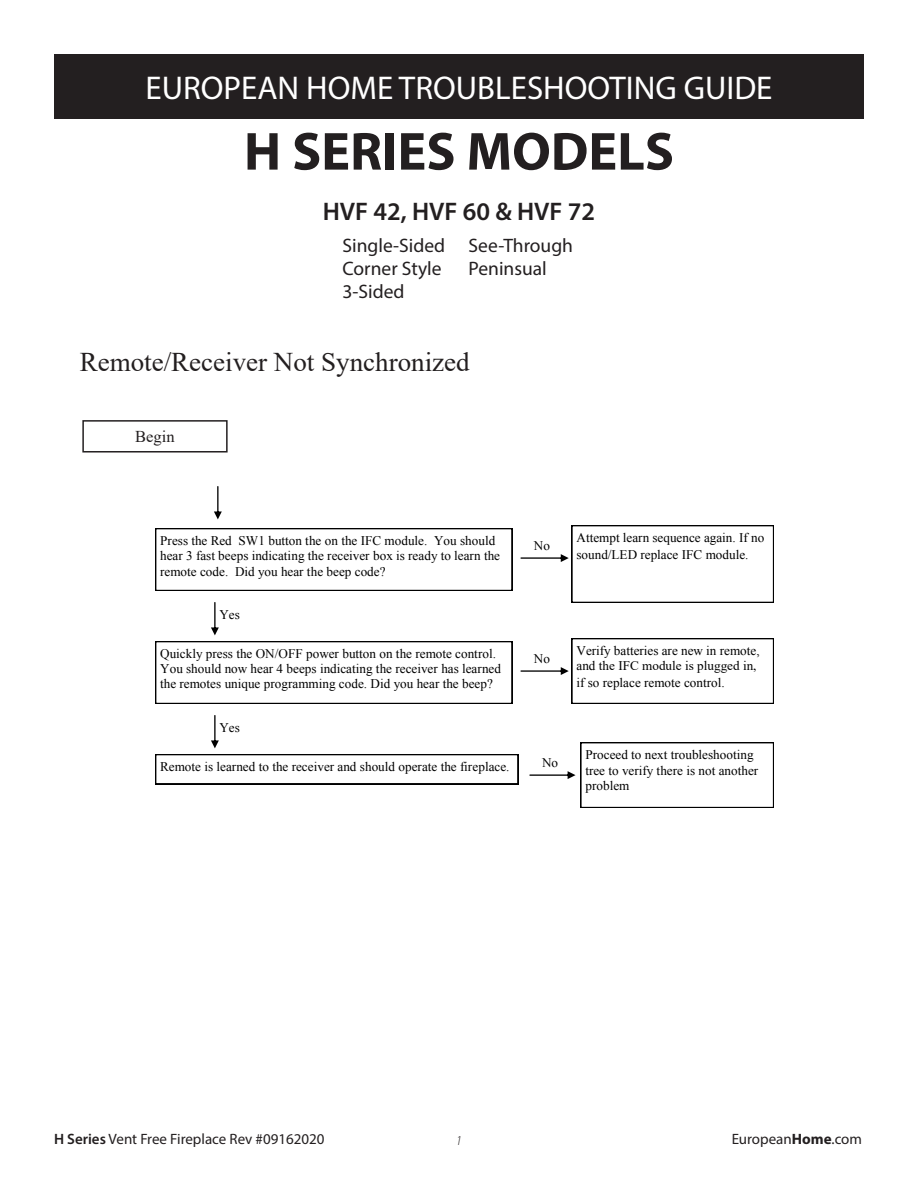
<style>
.page{position:relative;width:918px;height:1188px;background:#fff}
.page>*{position:absolute;margin:0;border:0;box-sizing:border-box;transform-origin:0 0}
.EH_Tables{font:700 54px "Myriad Pro";color:#231f20}
.t1{font:33px "Myriad Pro";color:#fff}
.t2{font:27px "Times New Roman";color:#231f20}
.EH_Tables-2{font:600 25.5px "Myriad Pro";color:#231f20}
.EH_Tables-3{font:19.5px "Myriad Pro";color:#231f20}
.t3{font:16.5px "Times New Roman";color:#231f20}
.t4{font:15px "Myriad Pro";color:#231f20}
.t5{font:italic 300 13.5px "Myriad Pro";color:#231f20}
.t6{font:13.2px/15.1px "Times New Roman";color:#000}
.s1{font-weight:600}
.s2{font-weight:700}
</style>
<div class="page">
<div style="left:54px;top:54px;width:810px;height:65px;background:#231f20"></div>
<svg style="left:214px;top:486px;width:8px;height:33px"></svg>
<svg style="left:155px;top:528px;width:357px;height:63px"></svg>
<svg style="left:520px;top:525px;width:254px;height:78px"></svg>
<svg style="left:211px;top:602px;width:8px;height:33px"></svg>
<svg style="left:155px;top:641px;width:357px;height:63px"></svg>
<svg style="left:520px;top:638px;width:254px;height:66px"></svg>
<svg style="left:211px;top:715px;width:8px;height:33px"></svg>
<svg style="left:155px;top:754px;width:363px;height:30px"></svg>
<svg style="left:529px;top:742px;width:245px;height:66px"></svg>
<div style="left:82px;top:420px;width:146px;height:33px;border:2px solid #231f20"></div>
<h2 class="t1" style="left:145px;top:67px;width:629px">EUROPEAN HOME TROUBLESHOOTING GUIDE</h2>
<p class="EH_Tables" style="left:244px;top:116px;width:432px">H SERIES MODELS</p>
<p class="EH_Tables-2" style="left:323px;top:195px;width:274px">HVF 42, HVF 60 &amp; HVF 72</p>
<p class="EH_Tables-3" style="left:343px;top:233px;width:104px">Single-Sided</p>
<p class="EH_Tables-3" style="left:343px;top:256px;width:101px">Corner Style</p>
<p class="EH_Tables-3" style="left:343px;top:280px;width:63px">3-Sided</p>
<p class="EH_Tables-3" style="left:469px;top:233px;width:106px">See-Through</p>
<p class="EH_Tables-3" style="left:469px;top:256px;width:80px">Peninsual</p>
<p class="t2" style="left:80px;top:343px;width:391px">Remote/Receiver Not Synchronized</p>
<p class="t6" style="left:160px;top:359px;width:254px">plained later in the guide with voltage readings)</p>
<p class="t3" style="left:135px;top:425px;width:41px">Begin</p>
<p class="t6" style="left:160px;top:533px;width:341px">Press the Red SW1 button the on the IFC module. You should hear 3 fast beeps indicating the receiver box is ready to learn the remote code. Did you hear the beep code?</p>
<p class="t6" style="left:577px;top:529px;width:189px;line-height:16.6px">Attempt learn sequence again. If no sound/LED replace IFC module.</p>
<p class="t6" style="left:202px;top:537px;width:249px;text-indent:-48px">Verify proper 120VAC power supply<br>A. Remove the batteries from battery back up.</p>
<p class="t6" style="left:534px;top:538px;width:18px">No</p>
<p class="t6" style="left:219px;top:606px;width:22px">Yes</p>
<p class="t6" style="left:160px;top:646px;width:342px">Quickly press the ON/OFF power button on the remote control.<br>You should now hear 4 beeps indicating the receiver has learned the remotes unique programming code. Did you hear the beep?</p>
<p class="t6" style="left:577px;top:643px;width:185px">Verify batteries are new in remote, and the IFC module is plugged in,</p>
<p class="t6" style="left:534px;top:651px;width:18px">No</p>
<p class="t6" style="left:577px;top:675px;width:150px">if so replace remote control.</p>
<p class="t6" style="left:219px;top:719px;width:22px">Yes</p>
<p class="t6" style="left:160px;top:759px;width:351px">Remote is learned to the receiver and should operate the fireplace.</p>
<p class="t6" style="left:585px;top:747px;width:174px">Proceed to next troubleshooting tree to verify there is not another problem</p>
<p class="t6" style="left:542px;top:755px;width:18px">No</p>
<p class="t4" style="left:54px;top:1130px;width:272px"><span class="s1">H Series</span> Vent Free Fireplace Rev #09162020</p>
<p class="t4" style="left:732px;top:1130px;width:132px">European<span class="s2">Home</span>.com</p>
<p class="t5" style="left:456px;top:1132px;width:8px">1</p>
</div>
